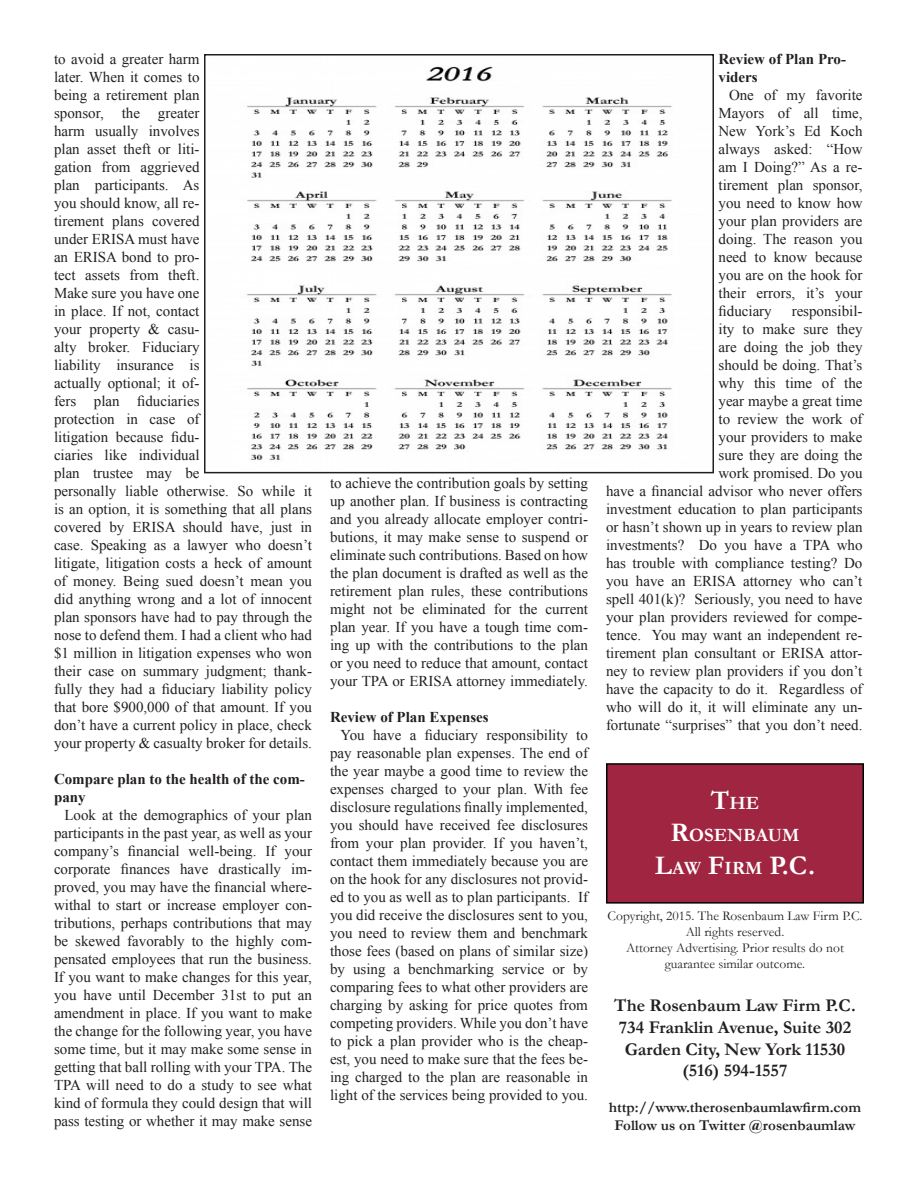
<style>
.page{position:relative;width:918px;height:1188px;background:#fff}
.page>*{position:absolute;margin:0;border:0;box-sizing:border-box;transform-origin:0 0}
.t1{font:700 27px "Garamond";color:#fff}
.t2{font:700 18.9px "Garamond";color:#fff}
.t3{font:700 18px "Garamond";color:#231f20}
.t4{font:15px/18px "Times New Roman";color:#231f20;text-align:justify}
.t5{font:700 15px/18px "Times New Roman";color:#231f20}
.t6{font:700 15px "Garamond";color:#231f20}
.t7{font:13.5px/16.2px "Garamond";color:#231f20;text-align:center}
.s1{font-size:27px}
.s2{font-size:18.9px}
</style>
<div class="page">
<div style="left:607px;top:764px;width:256px;height:139px;background:#9f2541"></div>
<div style="left:606px;top:763px;width:258px;height:141px;border:2px solid #000400"></div>
<img style="left:247px;top:66px;width:425px;height:394px">
<div style="left:204px;top:54px;width:510px;height:419px;border:2px solid #231f20"></div>
<p class="t4" style="left:54px;top:50px;width:260px;text-align:left">to avoid a greater harm<br>later. When it comes to<br>being a retirement plan<br>sponsor, the greater<br>harm usually involves<br>plan asset theft or liti-<br>gation from aggrieved<br>plan participants. As<br>you should know, all re-<br>tirement plans covered<br>under ERISA must have<br>an ERISA bond to pro-<br>tect assets from theft.<br>Make sure you have one<br>in place. If not, contact<br>your property &amp; casu-<br>alty broker. Fiduciary<br>liability insurance is<br>actually optional; it of-<br>fers plan fiduciaries<br>protection in case of<br>litigation because fidu-<br>ciaries like individual<br>plan trustee may be<br>personally liable otherwise. So while it is an option, it is something that all plans covered by ERISA should have, just in case. Speaking as a lawyer who doesn’t litigate, litigation costs a heck of amount of money. Being sued doesn’t mean you did anything wrong and a lot of innocent plan sponsors have had to pay through the nose to defend them. I had a client who had $1 million in litigation expenses who won their case on summary judgment; thank&shy;fully they had a fiduciary liability policy that bore $900,000 of that amount. If you don’t have a current policy in place, check your property &amp; casualty broker for details.</p>
<p class="t5" style="left:54px;top:770px;width:252px">Compare plan to the health of the com&shy;pany</p>
<p class="t4" style="left:54px;top:806px;width:260px;text-indent:10px">Look at the demographics of your plan participants in the past year, as well as your company’s financial well-being. If your corporate finances have drastically im&shy;proved, you may have the financial where&shy;withal to start or increase employer con&shy;tributions, perhaps contributions that may be skewed favorably to the highly com&shy;pensated employees that run the business.<br>If you want to make changes for this year, you have until December 31st to put an amendment in place. If you want to make the change for the following year, you have some time, but it may make some sense in getting that ball rolling with your TPA. The TPA will need to do a study to see what kind of formula they could design that will pass testing or whether it may make sense</p>
<p class="t4" style="left:330px;top:474px;width:260px">to achieve the contribution goals by setting up another plan. If business is contracting and you already allocate employer contri&shy;butions, it may make sense to suspend or eliminate such contributions. Based on how the plan document is drafted as well as the retirement plan rules, these contributions might not be eliminated for the current plan year. If you have a tough time com&shy;ing up with the contributions to the plan or you need to reduce that amount, contact your TPA or ERISA attorney immediately.</p>
<p class="t5" style="left:330px;top:708px;width:160px">Review of Plan Expenses</p>
<p class="t4" style="left:330px;top:726px;width:260px;text-indent:10px">You have a fiduciary responsibility to pay reasonable plan expenses. The end of the year maybe a good time to review the expenses charged to your plan. With fee disclosure regulations finally implemented, you should have received fee disclosures from your plan provider. If you haven’t, contact them immediately because you are on the hook for any disclosures not provid&shy;ed to you as well as to plan participants. If you did receive the disclosures sent to you, you need to review them and benchmark those fees (based on plans of similar size) by using a benchmarking service or by comparing fees to what other providers are charging by asking for price quotes from competing providers. While you don’t have to pick a plan provider who is the cheap&shy;est, you need to make sure that the fees be&shy;ing charged to the plan are reasonable in light of the services being provided to you.</p>
<p class="t5" style="left:718px;top:50px;width:129px">Review of Plan Pro&shy;viders</p>
<p class="t4" style="left:718px;top:86px;width:146px;text-indent:10px">One of my favorite Mayors of all time, New York’s Ed Koch always asked: “How am I Doing?” As a re&shy;tirement plan sponsor, you need to know how your plan providers are doing. The reason you need to know because you are on the hook for their errors, it’s your fiduciary</p>
<p class="t4" style="left:606px;top:302px;width:258px;text-align:right">responsibil-<br>ity to make sure they<br>are doing the job they<br>should be doing. That’s<br>why this time of the<br>year maybe a great time<br>to review the work of<br>your providers to make<br>sure they are doing the<br>work promised. Do you<br>have a financial advisor who never offers investment education to plan participants or hasn’t shown up in years to review plan investments? Do you have a TPA who has trouble with compliance testing? Do you have an ERISA attorney who can’t spell 401(k)? Seriously, you need to have your plan providers reviewed for compe&shy;tence. You may want an independent re&shy;tirement plan consultant or ERISA attor&shy;ney to review plan providers if you don’t have the capacity to do it. Regardless of who will do it, it will eliminate any un&shy;fortunate “surprises” that you don’t need.</p>
<p class="t2" style="left:711px;top:792px;width:50px"><span class="s1">T</span>HE</p>
<p class="t2" style="left:670px;top:824px;width:131px"><span class="s1">R</span>OSENBAUM</p>
<p class="t1" style="left:655px;top:849px;width:162px">L<span class="s2">AW</span> F<span class="s2">IRM</span> P.C.</p>
<p class="t7" style="left:608px;top:907px;width:256px">Copyright, 2015. The Rosenbaum Law Firm P.C.<br>All rights reserved.</p>
<p class="t7" style="left:626px;top:940px;width:219px">Attorney Advertising. Prior results do not</p>
<p class="t7" style="left:665px;top:956px;width:142px">guarantee similar outcome.</p>
<p class="t3" style="left:614px;top:995px;width:243px">The Rosenbaum Law Firm P.C.</p>
<p class="t3" style="left:619px;top:1017px;width:234px">734 Franklin Avenue, Suite 302</p>
<p class="t3" style="left:625px;top:1038px;width:222px">Garden City, New York 11530</p>
<p class="t3" style="left:682px;top:1060px;width:107px">(516) 594-1557</p>
<p class="t6" style="left:609px;top:1099px;width:254px">http://www.therosenbaumlawfirm.com</p>
<p class="t6" style="left:614px;top:1117px;width:243px">Follow us on Twitter @rosenbaumlaw</p>
</div>
